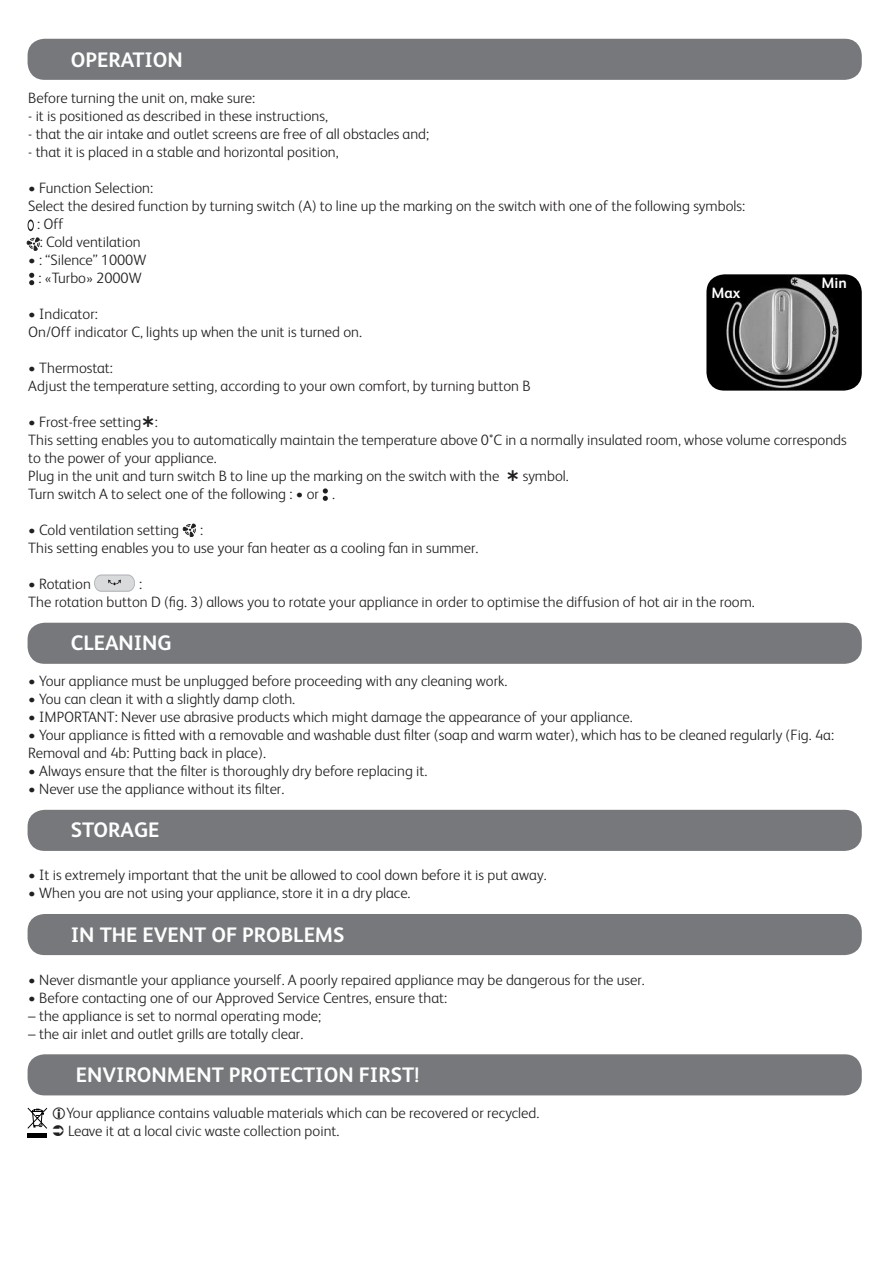
<style>
.page{position:relative;width:891px;height:1262px;background:#fff}
.page>*{position:absolute;margin:0;border:0;box-sizing:border-box;transform-origin:0 0}
.t1{font:700 21px "FS Albert";color:#fff}
.t2{font:300 15px/18px "FS Albert";color:#231f20}
.t3{font:700 15px "FS Albert";color:#fff}
</style>
<div class="page">
<div style="left:28px;top:39px;width:833px;height:41px;background:#76787b;border-radius:17px"></div>
<div style="left:28px;top:623px;width:833px;height:41px;background:#76787b;border-radius:17px"></div>
<div style="left:28px;top:810px;width:833px;height:41px;background:#76787b;border-radius:17px"></div>
<div style="left:28px;top:914px;width:833px;height:41px;background:#76787b;border-radius:17px"></div>
<div style="left:28px;top:1054px;width:833px;height:41px;background:#76787b;border-radius:17px"></div>
<svg style="left:28px;top:1108px;width:19px;height:21px"></svg>
<div style="left:28px;top:1133px;width:19px;height:5px;background:#000"></div>
<svg style="left:29px;top:273px;width:5px;height:12px"></svg>
<svg style="left:27px;top:238px;width:13px;height:13px"></svg>
<svg style="left:28px;top:219px;width:6px;height:12px"></svg>
<svg style="left:322px;top:488px;width:6px;height:13px"></svg>
<img style="left:706px;top:274px;width:155px;height:117px">
<svg style="left:183px;top:524px;width:13px;height:13px"></svg>
<svg style="left:94px;top:575px;width:41px;height:17px"></svg>
<h1 class="t1" style="left:71px;top:47px;width:113px">OPERATION</h1>
<p class="t2" style="left:28px;top:89px;width:228px">Before turning the unit on, make sure:</p>
<p class="t2" style="left:28px;top:107px;width:301px">- it is positioned as described in these instructions,</p>
<p class="t2" style="left:28px;top:125px;width:402px">- that the air intake and outlet screens are free of all obstacles and;</p>
<p class="t2" style="left:28px;top:143px;width:312px">- that it is placed in a stable and horizontal position,</p>
<p class="t2" style="left:28px;top:179px;width:126px">• Function Selection:</p>
<p class="t2" style="left:28px;top:197px;width:718px">Select the desired function by turning switch (A) to line up the marking on the switch with one of the following symbols:</p>
<p class="t2" style="left:37px;top:215px;width:28px">: Off</p>
<p class="t2" style="left:40px;top:233px;width:102px">: Cold ventilation</p>
<p class="t2" style="left:28px;top:251px;width:119px;text-align:center">• : “Silence” 1000W : «Turbo» 2000W</p>
<p class="t2" style="left:28px;top:305px;width:335px">• Indicator:<br>On/Off indicator C, lights up when the unit is turned on.</p>
<p class="t2" style="left:28px;top:359px;width:503px">• Thermostat:<br>Adjust the temperature setting, according to your own comfort, by turning button B</p>
<p class="t2" style="left:28px;top:413px;width:819px">• Frost-free setting :<br>This setting enables you to automatically maintain the temperature above 0°C in a normally insulated room, whose volume corresponds to the power of your appliance.<br>Plug in the unit and turn switch B to line up the marking on the switch with the</p>
<p class="t3" style="left:821px;top:274px;width:27px">Min</p>
<p class="t3" style="left:711px;top:284px;width:31px">Max</p>
<p class="t2" style="left:522px;top:467px;width:48px">symbol.</p>
<p class="t2" style="left:28px;top:485px;width:308px">Turn switch A to select one of the following : • or .</p>
<p class="t2" style="left:28px;top:521px;width:152px">• Cold ventilation setting</p>
<p class="t2" style="left:28px;top:521px;width:451px;text-indent:172px">:<br>This setting enables you to use your fan heater as a cooling fan in summer.</p>
<p class="t2" style="left:28px;top:575px;width:64px">• Rotation</p>
<p class="t2" style="left:28px;top:575px;width:727px;text-indent:111px">:<br>The rotation button D (fig. 3) allows you to rotate your appliance in order to optimise the diffusion of hot air in the room.</p>
<h1 class="t1" style="left:71px;top:631px;width:102px">CLEANING</h1>
<p class="t2" style="left:28px;top:672px;width:480px">• Your appliance must be unplugged before proceeding with any cleaning work.</p>
<p class="t2" style="left:28px;top:690px;width:268px">• You can clean it with a slightly damp cloth.</p>
<p class="t2" style="left:28px;top:708px;width:605px">• IMPORTANT: Never use abrasive products which might damage the appearance of your appliance.</p>
<p class="t2" style="left:28px;top:726px;width:806px">• Your appliance is fitted with a removable and washable dust filter (soap and warm water), which has to be cleaned regularly (Fig. 4a:<br>Removal and 4b: Putting back in place).</p>
<p class="t2" style="left:28px;top:762px;width:400px">• Always ensure that the filter is thoroughly dry before replacing it.</p>
<p class="t2" style="left:28px;top:780px;width:257px">• Never use the appliance without its filter.</p>
<h1 class="t1" style="left:71px;top:818px;width:90px">STORAGE</h1>
<p class="t2" style="left:28px;top:866px;width:520px">• It is extremely important that the unit be allowed to cool down before it is put away.</p>
<p class="t2" style="left:28px;top:884px;width:383px">• When you are not using your appliance, store it in a dry place.</p>
<h1 class="t1" style="left:71px;top:922px;width:275px">IN THE EVENT OF PROBLEMS</h1>
<p class="t2" style="left:28px;top:971px;width:617px">• Never dismantle your appliance yourself. A poorly repaired appliance may be dangerous for the user.</p>
<p class="t2" style="left:28px;top:989px;width:420px">• Before contacting one of our Approved Service Centres, ensure that:</p>
<p class="t2" style="left:28px;top:1007px;width:294px">– the appliance is set to normal operating mode;</p>
<p class="t2" style="left:28px;top:1025px;width:276px">– the air inlet and outlet grills are totally clear.</p>
<h1 class="t1" style="left:76px;top:1063px;width:344px">ENVIRONMENT PROTECTION FIRST!</h1>
<p class="t2" style="left:66px;top:1104px;width:474px">Your appliance contains valuable materials which can be recovered or recycled.<br>Leave it at a local civic waste collection point.</p>
</div>
